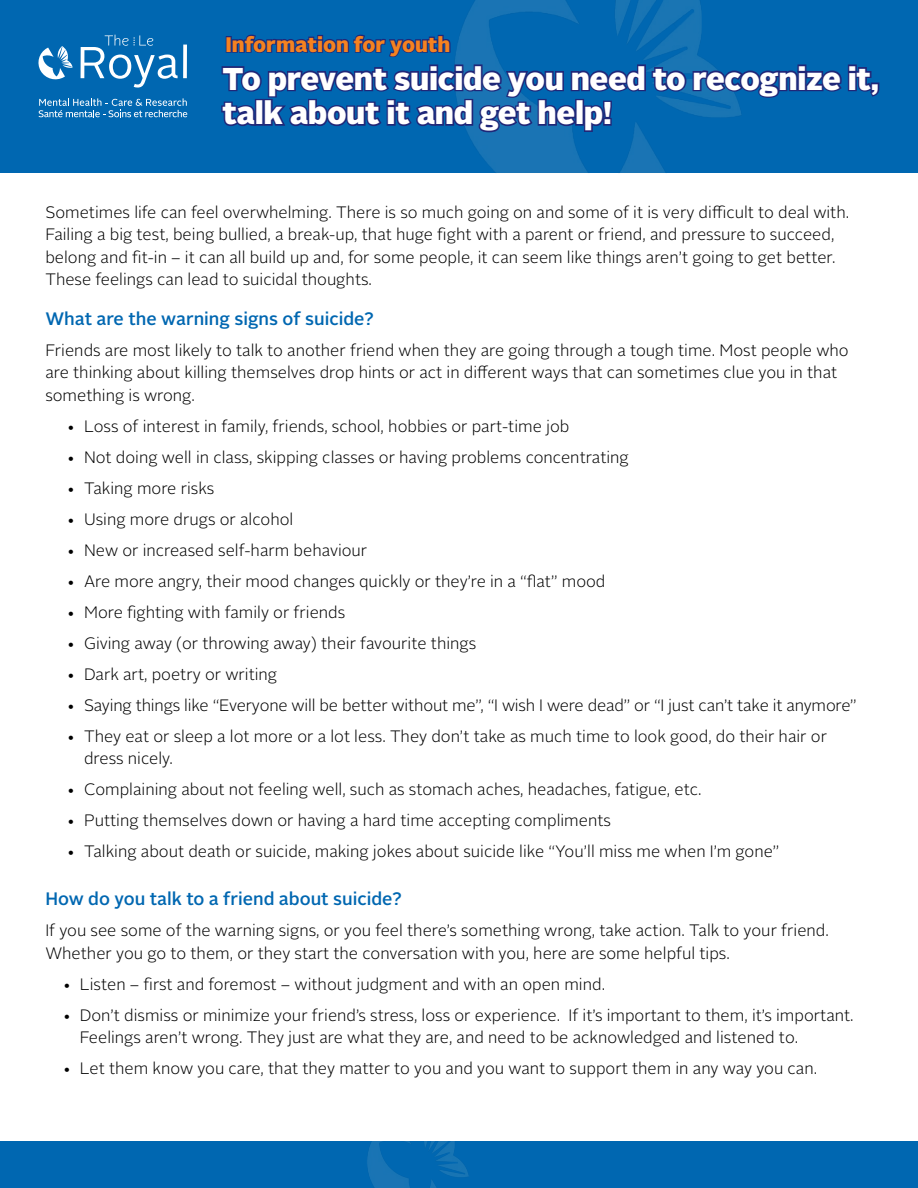
<style>
.page{position:relative;width:918px;height:1188px;background:#fff}
.page>*{position:absolute;margin:0;border:0;box-sizing:border-box;transform-origin:0 0}
.t1{font:900 31.5px/34.5px "Alright Sans";letter-spacing:-.01em;color:#fff}
.t2{font:900 21px "Alright Sans";color:#f58220}
.t3{font:500 18px "Alright Sans";color:#0067b1}
.t4{font:300 16.5px/22.5px "Alright Sans";color:#000}
</style>
<div class="page">
<div style="left:0;top:0;width:918px;height:173px;background:#0067b1"></div>
<svg style="left:38px;top:46px;width:35px;height:34px"></svg>
<svg style="left:183px;top:45px;width:4px;height:33px"></svg>
<svg style="left:81px;top:35px;width:97px;height:53px"></svg>
<svg style="left:39px;top:98px;width:148px;height:19px"></svg>
<img style="left:460px;top:0;width:242px;height:173px">
<svg style="left:221px;top:34px;width:659px;height:100px"></svg>
<div style="left:0;top:1141px;width:918px;height:47px;background:#0067b1"></div>
<img style="left:367px;top:1141px;width:102px;height:47px">
<p class="t2" style="left:226px;top:29px;width:226px">Information for youth</p>
<h1 class="t1" style="left:222px;top:61px;width:658px">To prevent suicide you need to recognize it, talk about it and get help!</h1>
<p class="t4" style="left:45px;top:201px;width:805px">Sometimes life can feel overwhelming. There is so much going on and some of it is very difficult to deal with.<br>Failing a big test, being bullied, a break-up, that huge fight with a parent or friend, and pressure to succeed, belong and fit-in – it can all build up and, for some people, it can seem like things aren’t going to get better.<br>These feelings can lead to suicidal thoughts.</p>
<p class="t3" style="left:45px;top:306px;width:330px">What are the warning signs of suicide?</p>
<p class="t4" style="left:45px;top:339px;width:805px">Friends are most likely to talk to another friend when they are going through a tough time. Most people who are thinking about killing themselves drop hints or act in different ways that can sometimes clue you in that something is wrong.</p>
<p class="t4" style="left:67px;top:415px;width:504px">• Loss of interest in family, friends, school, hobbies or part-time job</p>
<p class="t4" style="left:67px;top:446px;width:564px">• Not doing well in class, skipping classes or having problems concentrating</p>
<p class="t4" style="left:67px;top:477px;width:149px">• Taking more risks</p>
<p class="t4" style="left:67px;top:508px;width:228px">• Using more drugs or alcohol</p>
<p class="t4" style="left:67px;top:539px;width:302px">• New or increased self-harm behaviour</p>
<p class="t4" style="left:67px;top:570px;width:540px">• Are more angry, their mood changes quickly or they’re in a “flat” mood</p>
<p class="t4" style="left:67px;top:601px;width:280px">• More fighting with family or friends</p>
<p class="t4" style="left:67px;top:632px;width:411px">• Giving away (or throwing away) their favourite things</p>
<p class="t4" style="left:67px;top:663px;width:212px">• Dark art, poetry or writing</p>
<p class="t4" style="left:67px;top:694px;width:792px">• Saying things like “Everyone will be better without me”, “I wish I were dead” or “I just can’t take it anymore”</p>
<p class="t4" style="left:84px;top:725px;width:744px;text-indent:-17px">• They eat or sleep a lot more or a lot less. They don’t take as much time to look good, do their hair or dress nicely.</p>
<p class="t4" style="left:67px;top:779px;width:636px">• Complaining about not feeling well, such as stomach aches, headaches, fatigue, etc.</p>
<p class="t4" style="left:67px;top:810px;width:546px">• Putting themselves down or having a hard time accepting compliments</p>
<p class="t4" style="left:67px;top:841px;width:714px">• Talking about death or suicide, making jokes about suicide like “You’ll miss me when I’m gone”</p>
<p class="t3" style="left:45px;top:887px;width:358px">How do you talk to a friend about suicide?</p>
<p class="t4" style="left:45px;top:920px;width:785px">If you see some of the warning signs, or you feel there’s something wrong, take action. Talk to your friend.<br>Whether you go to them, or they start the conversation with you, here are some helpful tips.</p>
<p class="t4" style="left:62px;top:973px;width:544px">• Listen – first and foremost – without judgment and with an open mind.</p>
<p class="t4" style="left:80px;top:1004px;width:775px;text-indent:-17px">• Don’t dismiss or minimize your friend’s stress, loss or experience. If it’s important to them, it’s important.<br>Feelings aren’t wrong. They just are what they are, and need to be acknowledged and listened to.</p>
<p class="t4" style="left:62px;top:1058px;width:756px">• Let them know you care, that they matter to you and you want to support them in any way you can.</p>
</div>
